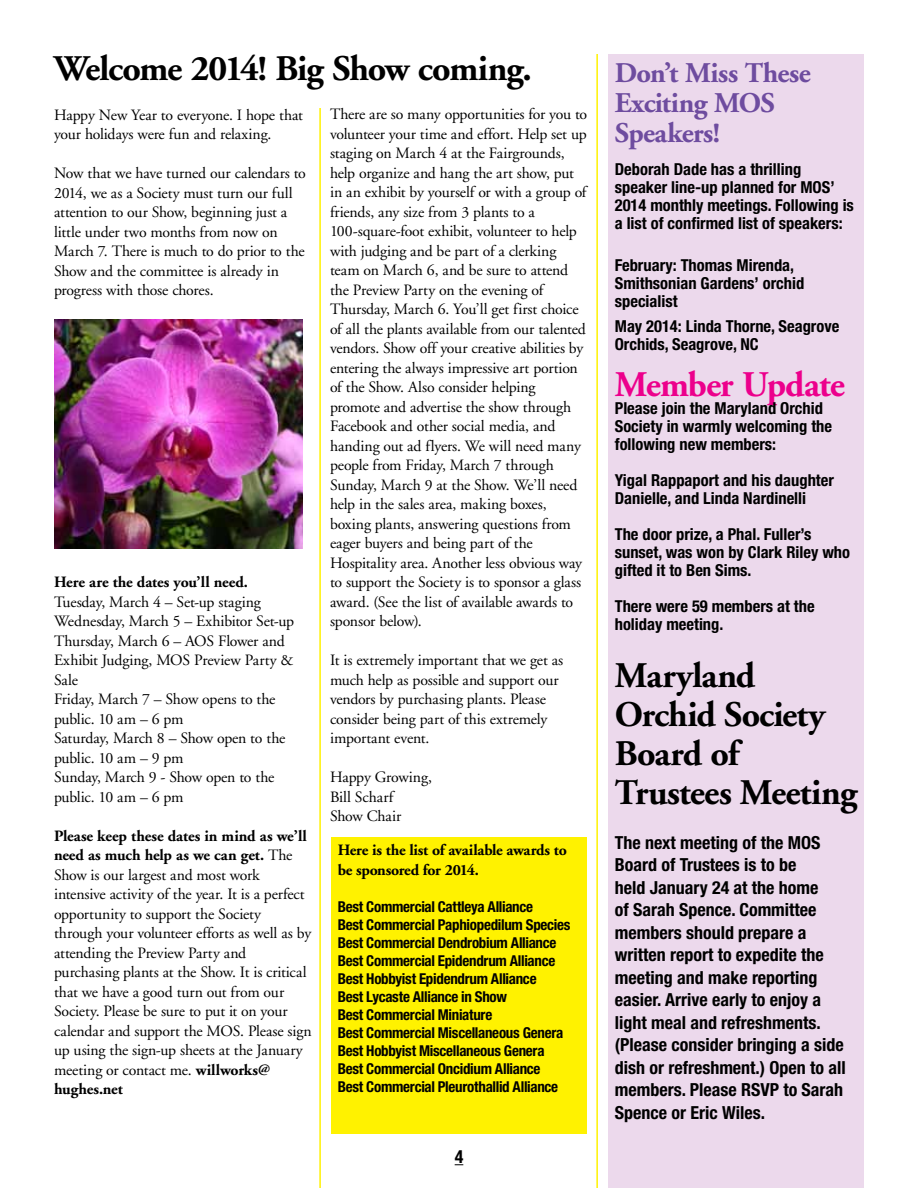
<style>
.page{position:relative;width:918px;height:1188px;background:#fff}
.page>*{position:absolute;margin:0;border:0;box-sizing:border-box;transform-origin:0 0}
.t1{font:700 36px/39px "Adobe Garamond";letter-spacing:-.025em;color:#000}
.t2{font:700 36px "Adobe Garamond";letter-spacing:-.025em;color:#ec008c}
.t3{font:700 28.5px/30px "Adobe Garamond";letter-spacing:-.02em;color:#6e4c9f}
.t4{font:700 condensed 18px/22.5px "Helvetica Neue";color:#000}
.t5{font:700 condensed 16.5px/18px "Helvetica Neue";color:#000}
.t6{font:15.75px/19.5px "Adobe Garamond";letter-spacing:-.01em;color:#000}
.t7{font:700 15.75px/19.5px "Adobe Garamond";letter-spacing:-.015em;color:#000}
.t8{font:700 condensed 15px/18px "Helvetica Neue";letter-spacing:-.02em;color:#000}
.s1{font-weight:700}
</style>
<div class="page">
<div style="left:331px;top:837px;width:256px;height:297px;background:#fff200"></div>
<hr style="left:319px;top:108px;width:2px;height:1080px;background:#fff200">
<hr style="left:596px;top:54px;width:2px;height:1134px;background:#fff200">
<div style="left:608px;top:54px;width:256px;height:1134px;background:#ecd9ec"></div>
<img style="left:54px;top:320px;width:249px;height:229px">
<h1 class="t1" style="left:54px;top:50px;width:479px">Welcome 2014! Big Show coming.</h1>
<p class="t6" style="left:54px;top:105px;width:251px">Happy New Year to everyone. I hope that your holidays were fun and relaxing.</p>
<p class="t6" style="left:54px;top:164px;width:253px">Now that we have turned our calendars to 2014, we as a Society must turn our full attention to our Show, beginning just a little under two months from now on March 7. There is much to do prior to the Show and the committee is already in progress with those chores.</p>
<p class="t7" style="left:54px;top:573px;width:195px">Here are the dates you’ll need.</p>
<p class="t6" style="left:54px;top:593px;width:242px">Tuesday, March 4 – Set-up staging<br>Wednesday, March 5 – Exhibitor Set-up<br>Thursday, March 6 – AOS Flower and<br>Exhibit Judging, MOS Preview Party &amp;<br>Sale<br>Friday, March 7 – Show opens to the public. 10 am – 6 pm<br>Saturday, March 8 – Show open to the public. 10 am – 9 pm<br>Sunday, March 9 - Show open to the public. 10 am – 6 pm</p>
<p class="t6" style="left:54px;top:827px;width:259px"><span class="s1">Please keep these dates in mind as we’ll need as much help as we can get.</span> The Show is our largest and most work intensive activity of the year. It is a perfect opportunity to support the Society through your volunteer efforts as well as by attending the Preview Party and purchasing plants at the Show. It is critical that we have a good turn out from our Society. Please be sure to put it on your calendar and support the MOS. Please sign up using the sign-up sheets at the January meeting or contact me. <span class="s1">willworks@ hughes.net</span></p>
<p class="t6" style="left:330px;top:105px;width:259px">There are so many opportunities for you to volunteer your time and effort. Help set up staging on March 4 at the Fairgrounds, help organize and hang the art show, put in an exhibit by yourself or with a group of friends, any size from 3 plants to a 100-square-foot exhibit, volunteer to help with judging and be part of a clerking team on March 6, and be sure to attend the Preview Party on the evening of Thursday, March 6. You’ll get first choice of all the plants available from our talented vendors. Show off your creative abilities by entering the always impressive art portion of the Show. Also consider helping promote and advertise the show through Facebook and other social media, and handing out ad flyers. We will need many people from Friday, March 7 through Sunday, March 9 at the Show. We’ll need help in the sales area, making boxes, boxing plants, answering questions from eager buyers and being part of the Hospitality area. Another less obvious way to support the Society is to sponsor a glass award. (See the list of available awards to sponsor below).</p>
<p class="t6" style="left:330px;top:651px;width:235px">It is extremely important that we get as much help as possible and support our vendors by purchasing plants. Please consider being part of this extremely important event.</p>
<p class="t6" style="left:330px;top:768px;width:104px">Happy Growing,<br>Bill Scharf<br>Show Chair</p>
<p class="t7" style="left:338px;top:841px;width:231px">Here is the list of available awards to be sponsored for 2014.</p>
<p class="t8" style="left:338px;top:898px;width:234px">Best Commercial Cattleya Alliance<br>Best Commercial Paphiopedilum Species Best Commercial Dendrobium Alliance Best Commercial Epidendrum Alliance Best Hobbyist Epidendrum Alliance<br>Best Lycaste Alliance in Show<br>Best Commercial Miniature<br>Best Commercial Miscellaneous Genera Best Hobbyist Miscellaneous Genera Best Commercial Oncidium Alliance<br>Best Commercial Pleurothallid Alliance</p>
<p class="t4" style="left:455px;top:1145px;width:10px">4</p>
<h2 class="t3" style="left:615px;top:58px;width:197px">Don’t Miss These<br>Exciting MOS<br>Speakers!</h2>
<p class="t5" style="left:615px;top:160px;width:241px">Deborah Dade has a thrilling speaker line-up planned for MOS’ 2014 monthly meetings. Following is a list of confirmed list of speakers:</p>
<p class="t5" style="left:615px;top:256px;width:191px">February: Thomas Mirenda,<br>Smithsonian Gardens’ orchid specialist</p>
<p class="t5" style="left:615px;top:317px;width:226px">May 2014: Linda Thorne, Seagrove<br>Orchids, Seagrove, NC</p>
<h1 class="t2" style="left:615px;top:365px;width:232px">Member Update</h1>
<p class="t5" style="left:615px;top:399px;width:219px">Please join the Maryland Orchid<br>Society in warmly welcoming the following new members:</p>
<p class="t5" style="left:615px;top:471px;width:221px">Yigal Rappaport and his daughter<br>Danielle, and Linda Nardinelli</p>
<p class="t5" style="left:615px;top:525px;width:237px">The door prize, a Phal. Fuller’s sunset, was won by Clark Riley who gifted it to Ben Sims.</p>
<p class="t5" style="left:615px;top:597px;width:201px">There were 59 members at the holiday meeting.</p>
<h1 class="t1" style="left:615px;top:657px;width:244px">Maryland<br>Orchid Society<br>Board of<br>Trustees Meeting</h1>
<p class="t4" style="left:615px;top:831px;width:233px">The next meeting of the MOS<br>Board of Trustees is to be<br>held January 24 at the home<br>of Sarah Spence. Committee members should prepare a written report to expedite the meeting and make reporting easier. Arrive early to enjoy a light meal and refreshments. (Please consider bringing a side dish or refreshment.) Open to all members. Please RSVP to Sarah<br>Spence or Eric Wiles.</p>
</div>
